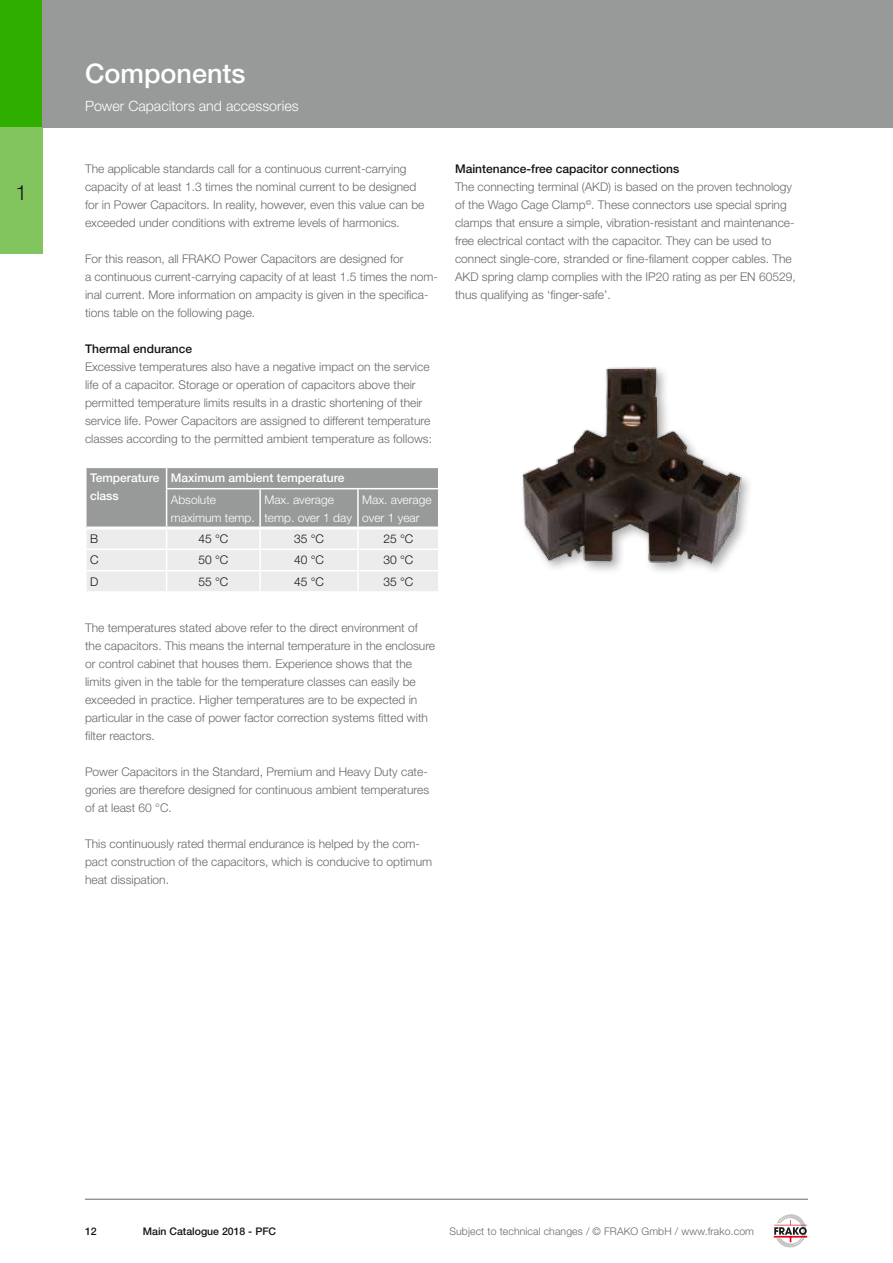
<style>
.page{position:relative;width:893px;height:1263px;background:#fff}
.page>*{position:absolute;margin:0;border:0;box-sizing:border-box;transform-origin:0 0}
.t1{font:500 27px "Helvetica Neue LT Std";color:#fff}
.t2{font:300 21px "Helvetica Neue LT Std";color:#141415}
.t3{font:300 14.25px "Helvetica Neue LT Std";color:#fff}
.t4{font:300 12px/18px "Helvetica Neue LT Std";color:#686867}
.t5{font:300 12px/18px "Helvetica Neue LT Std";color:#fff}
.t6{font:500 12px "Helvetica Neue LT Std";color:#141415}
.t7{font:500 12px/18px "Helvetica Neue LT Std";color:#fff}
.t8{font:300 12px "Helvetica Neue LT Std";color:#141415}
.t9{font:300 10.5px "Helvetica Neue LT Std";letter-spacing:.01em;color:#686867}
.t10{font:500 10.5px "Helvetica Neue LT Std";color:#141415}
</style>
<div class="page">
<div style="left:0;top:0;width:43px;height:128px;background:#2fae00"></div>
<div style="left:0;top:128px;width:43px;height:126px;background:#82c45d"></div>
<div style="left:519px;top:364px;width:234px;height:211px;background:#141415;opacity:.35"></div>
<img style="left:519px;top:364px;width:229px;height:203px">
<div style="left:43px;top:0;width:850px;height:128px;background:#989999"></div>
<hr style="left:85px;top:1199px;width:723px;height:1px;background:#686867">
<svg style="left:774px;top:1214px;width:34px;height:34px"></svg>
<svg style="left:86px;top:467px;width:353px;height:124px;background:#c7c7c7"></svg>
<h2 class="t2" style="left:15px;top:179px;width:13px">1</h2>
<h1 class="t1" style="left:85px;top:57px;width:162px">Components</h1>
<p class="t3" style="left:85px;top:97px;width:215px">Power Capacitors and accessories</p>
<p class="t4" style="left:85px;top:159px;width:341px">The applicable standards call for a continuous current-carrying capacity of at least 1.3 times the nominal current to be designed for in Power Capacitors. In reality, however, even this value can be exceeded under conditions with extreme levels of harmonics.</p>
<p class="t4" style="left:85px;top:249px;width:354px">For this reason, all FRAKO Power Capacitors are designed for<br>a continuous current-carrying capacity of at least 1.5 times the nom&shy;inal current. More information on ampacity is given in the specifica&shy;tions table on the following page.</p>
<p class="t6" style="left:85px;top:341px;width:109px">Thermal endurance</p>
<p class="t4" style="left:85px;top:357px;width:348px">Excessive temperatures also have a negative impact on the service life of a capacitor. Storage or operation of capacitors above their permitted temperature limits results in a drastic shortening of their service life. Power Capacitors are assigned to different temperature classes according to the permitted ambient temperature as follows:</p>
<p class="t7" style="left:90px;top:469px;width:71px">Temperature class</p>
<p class="t7" style="left:171px;top:469px;width:175px">Maximum ambient temperature</p>
<p class="t5" style="left:171px;top:490px;width:85px">Absolute maximum temp.</p>
<p class="t5" style="left:264px;top:490px;width:89px">Max. average temp. over 1 day</p>
<p class="t5" style="left:362px;top:490px;width:71px">Max. average over 1 year</p>
<p class="t8" style="left:90px;top:531px;width:10px">B</p>
<p class="t8" style="left:198px;top:531px;width:31px">45 °C</p>
<p class="t8" style="left:294px;top:531px;width:31px">35 °C</p>
<p class="t8" style="left:383px;top:531px;width:31px">25 °C</p>
<p class="t8" style="left:90px;top:553px;width:10px">C</p>
<p class="t8" style="left:198px;top:553px;width:31px">50 °C</p>
<p class="t8" style="left:294px;top:553px;width:31px">40 °C</p>
<p class="t8" style="left:383px;top:553px;width:31px">30 °C</p>
<p class="t8" style="left:90px;top:574px;width:10px">D</p>
<p class="t8" style="left:198px;top:574px;width:31px">55 °C</p>
<p class="t8" style="left:294px;top:574px;width:31px">45 °C</p>
<p class="t8" style="left:383px;top:574px;width:31px">35 °C</p>
<p class="t4" style="left:85px;top:618px;width:352px">The temperatures stated above refer to the direct environment of the capacitors. This means the internal temperature in the enclosure or control cabinet that houses them. Experience shows that the limits given in the table for the temperature classes can easily be exceeded in practice. Higher temperatures are to be expected in particular in the case of power factor correction systems fitted with filter reactors.</p>
<p class="t4" style="left:85px;top:762px;width:346px;text-align:justify">Power Capacitors in the Standard, Premium and Heavy Duty cate&shy;gories are therefore designed for continuous ambient temperatures of at least 60 °C.</p>
<p class="t4" style="left:85px;top:834px;width:349px">This continuously rated thermal endurance is helped by the com&shy;pact construction of the capacitors, which is conducive to optimum heat dissipation.</p>
<p class="t6" style="left:455px;top:161px;width:226px">Maintenance-free capacitor connections</p>
<p class="t4" style="left:455px;top:177px;width:342px">The connecting terminal (AKD) is based on the proven technology of the Wago Cage Clamp<sup>©</sup>. These connectors use special spring clamps that ensure a simple, vibration-resistant and maintenance&shy;free electrical contact with the capacitor. They can be used to connect single-core, stranded or fine-filament copper cables. The AKD spring clamp complies with the IP20 rating as per EN 60529, thus qualifying as ‘finger-safe’.</p>
<p class="t10" style="left:85px;top:1225px;width:13px">12</p>
<p class="t10" style="left:143px;top:1225px;width:135px">Main Catalogue 2018 - PFC</p>
<p class="t9" style="left:449px;top:1224px;width:306px">Subject to technical changes / © FRAKO GmbH / www.frako.com</p>
</div>
